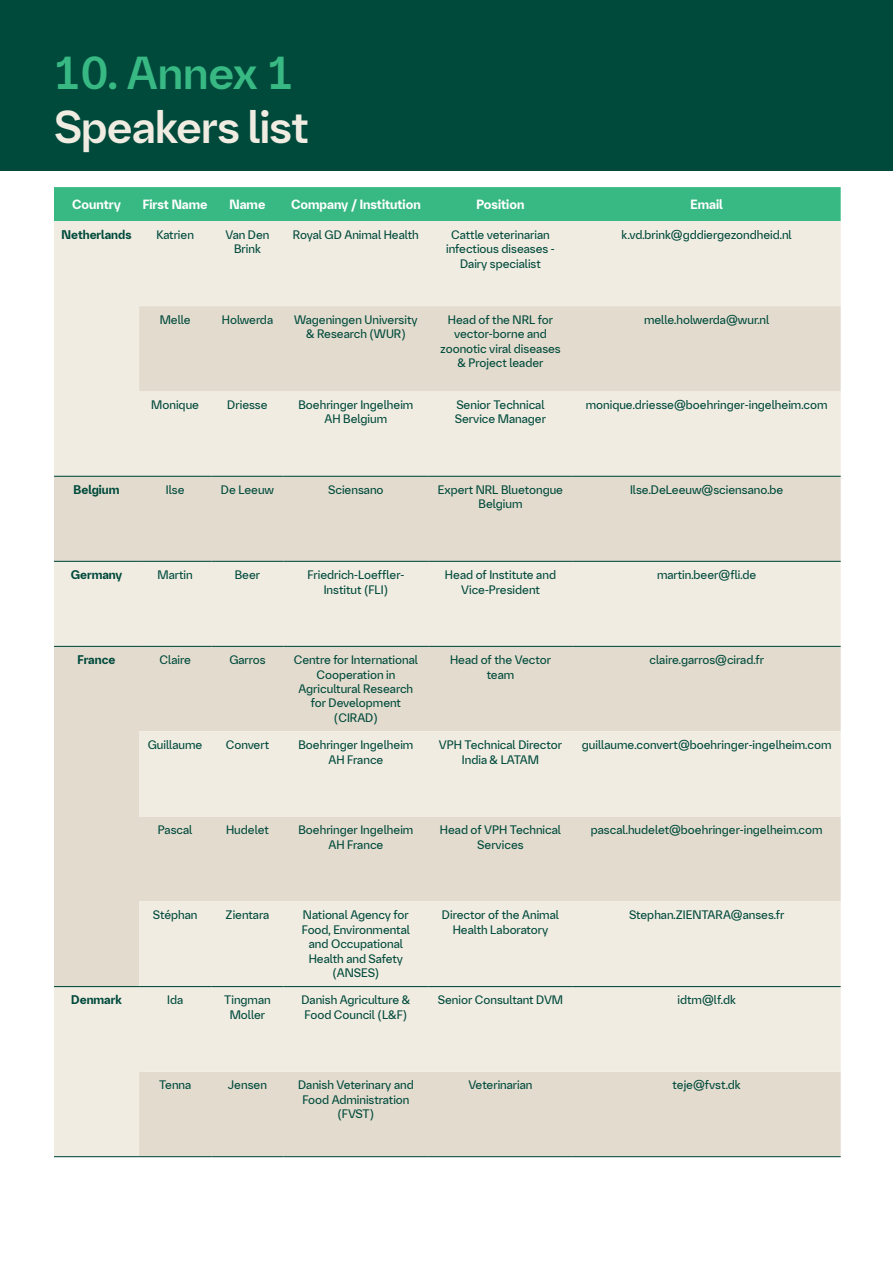
<style>
.page{position:relative;width:893px;height:1263px;background:#fff}
.page>*{position:absolute;margin:0;border:0;box-sizing:border-box;transform-origin:0 0}
.t1{font:500 45px "Boehringer Forward Head";letter-spacing:-.015em;color:#f1ece2}
.t2{font:500 45px "Boehringer Forward Head";color:#38b983}
.t3{font:700 12.75px "Boehringer Forward Head";color:#fff}
.t4{font:12px/14.4px "Boehringer Forward Head";color:#004a3c;text-align:center}
.t5{font:700 12px "Boehringer Forward Head";color:#004a3c}
</style>
<div class="page">
<div style="left:0;top:0;width:893px;height:170px;background:#004a3c"></div>
<div style="left:54px;top:187px;width:787px;height:34px;background:#38b983"></div>
<div style="left:54px;top:221px;width:787px;height:255px;background:#f1ece2"></div>
<div style="left:139px;top:306px;width:702px;height:85px;background:#e3dcce"></div>
<div style="left:54px;top:477px;width:787px;height:84px;background:#e3dcce"></div>
<svg style="left:54px;top:562px;width:787px;height:594px;background:#eae4d9"></svg>
<hr style="left:54px;top:476px;width:85px;height:1px;background:#004a3c">
<hr style="left:139px;top:476px;width:72px;height:1px;background:#004a3c">
<hr style="left:211px;top:476px;width:73px;height:1px;background:#004a3c">
<hr style="left:284px;top:476px;width:144px;height:1px;background:#004a3c">
<hr style="left:428px;top:476px;width:145px;height:1px;background:#004a3c">
<hr style="left:573px;top:476px;width:268px;height:1px;background:#004a3c">
<hr style="left:54px;top:561px;width:85px;height:1px;background:#004a3c">
<hr style="left:139px;top:561px;width:72px;height:1px;background:#004a3c">
<hr style="left:211px;top:561px;width:73px;height:1px;background:#004a3c">
<hr style="left:284px;top:561px;width:144px;height:1px;background:#004a3c">
<hr style="left:428px;top:561px;width:145px;height:1px;background:#004a3c">
<hr style="left:573px;top:561px;width:268px;height:1px;background:#004a3c">
<hr style="left:54px;top:646px;width:85px;height:1px;background:#004a3c">
<hr style="left:139px;top:646px;width:72px;height:1px;background:#004a3c">
<hr style="left:211px;top:646px;width:73px;height:1px;background:#004a3c">
<hr style="left:284px;top:646px;width:144px;height:1px;background:#004a3c">
<hr style="left:428px;top:646px;width:145px;height:1px;background:#004a3c">
<hr style="left:573px;top:646px;width:268px;height:1px;background:#004a3c">
<hr style="left:54px;top:1156px;width:85px;height:1px;background:#004a3c">
<hr style="left:139px;top:1156px;width:72px;height:1px;background:#004a3c">
<hr style="left:211px;top:1156px;width:73px;height:1px;background:#004a3c">
<hr style="left:284px;top:1156px;width:144px;height:1px;background:#004a3c">
<hr style="left:428px;top:1156px;width:145px;height:1px;background:#004a3c">
<hr style="left:573px;top:1156px;width:268px;height:1px;background:#004a3c">
<hr style="left:54px;top:986px;width:85px;height:1px;background:#004a3c">
<hr style="left:139px;top:986px;width:72px;height:1px;background:#004a3c">
<hr style="left:211px;top:986px;width:73px;height:1px;background:#004a3c">
<hr style="left:284px;top:986px;width:144px;height:1px;background:#004a3c">
<hr style="left:428px;top:986px;width:145px;height:1px;background:#004a3c">
<hr style="left:573px;top:986px;width:268px;height:1px;background:#004a3c">
<p class="t2" style="left:54px;top:44px;width:242px">10. Annex 1</p>
<p class="t1" style="left:54px;top:98px;width:256px">Speakers list</p>
<p class="t3" style="left:72px;top:196px;width:50px">Country</p>
<p class="t3" style="left:143px;top:196px;width:66px">First Name</p>
<p class="t3" style="left:230px;top:196px;width:37px">Name</p>
<p class="t3" style="left:291px;top:196px;width:131px">Company / Institution</p>
<p class="t3" style="left:477px;top:196px;width:49px">Position</p>
<p class="t3" style="left:691px;top:196px;width:34px">Email</p>
<p class="t5" style="left:62px;top:227px;width:71px">Netherlands</p>
<p class="t4" style="left:156px;top:227px;width:39px">Katrien</p>
<p class="t4" style="left:225px;top:227px;width:46px">Van Den<br>Brink</p>
<p class="t4" style="left:293px;top:227px;width:127px">Royal GD Animal Health</p>
<p class="t4" style="left:446px;top:227px;width:110px">Cattle veterinarian infectious diseases -<br>Dairy specialist</p>
<p class="t4" style="left:622px;top:227px;width:172px">k.vd.brink@gddiergezondheid.nl</p>
<p class="t4" style="left:160px;top:312px;width:33px">Melle</p>
<p class="t4" style="left:222px;top:312px;width:53px">Holwerda</p>
<p class="t4" style="left:294px;top:312px;width:125px">Wageningen University &amp; Research (WUR)</p>
<p class="t4" style="left:440px;top:312px;width:122px">Head of the NRL for vector-borne and zoonotic viral diseases &amp; Project leader</p>
<p class="t4" style="left:644px;top:312px;width:127px">melle.holwerda@wur.nl</p>
<p class="t4" style="left:151px;top:397px;width:49px">Monique</p>
<p class="t4" style="left:227px;top:397px;width:42px">Driesse</p>
<p class="t4" style="left:298px;top:397px;width:116px">Boehringer Ingelheim<br>AH Belgium</p>
<p class="t4" style="left:455px;top:397px;width:93px;text-align:left">Senior Technical<br>Service Manager</p>
<p class="t4" style="left:586px;top:397px;width:243px">monique.driesse@boehringer-ingelheim.com</p>
<p class="t5" style="left:74px;top:482px;width:47px">Belgium</p>
<p class="t4" style="left:166px;top:482px;width:20px">Ilse</p>
<p class="t4" style="left:221px;top:482px;width:55px">De Leeuw</p>
<p class="t4" style="left:328px;top:482px;width:57px">Sciensano</p>
<p class="t4" style="left:438px;top:482px;width:127px">Expert NRL Bluetongue<br>Belgium</p>
<p class="t4" style="left:630px;top:482px;width:155px">Ilse.DeLeeuw@sciensano.be</p>
<p class="t5" style="left:71px;top:567px;width:53px">Germany</p>
<p class="t4" style="left:158px;top:567px;width:37px">Martin</p>
<p class="t4" style="left:235px;top:567px;width:27px">Beer</p>
<p class="t4" style="left:307px;top:567px;width:99px">Friedrich-Loeffler-<br>Institut (FLI)</p>
<p class="t4" style="left:445px;top:567px;width:113px">Head of Institute and<br>Vice-President</p>
<p class="t4" style="left:657px;top:567px;width:101px">martin.beer@fli.de</p>
<p class="t5" style="left:78px;top:652px;width:39px">France</p>
<p class="t4" style="left:159px;top:652px;width:33px">Claire</p>
<p class="t4" style="left:229px;top:652px;width:38px">Garros</p>
<p class="t4" style="left:294px;top:652px;width:126px">Centre for International<br>Cooperation in<br>Agricultural Research for Development (CIRAD)</p>
<p class="t4" style="left:450px;top:652px;width:102px">Head of the Vector team</p>
<p class="t4" style="left:649px;top:652px;width:116px">claire.garros@cirad.fr</p>
<p class="t4" style="left:148px;top:738px;width:56px">Guillaume</p>
<p class="t4" style="left:226px;top:738px;width:45px">Convert</p>
<p class="t4" style="left:298px;top:738px;width:116px">Boehringer Ingelheim<br>AH France</p>
<p class="t4" style="left:439px;top:738px;width:125px">VPH Technical Director<br>India &amp; LATAM</p>
<p class="t4" style="left:582px;top:738px;width:251px">guillaume.convert@boehringer-ingelheim.com</p>
<p class="t4" style="left:158px;top:823px;width:36px">Pascal</p>
<p class="t4" style="left:226px;top:823px;width:44px">Hudelet</p>
<p class="t4" style="left:298px;top:823px;width:116px">Boehringer Ingelheim<br>AH France</p>
<p class="t4" style="left:440px;top:823px;width:123px">Head of VPH Technical<br>Services</p>
<p class="t4" style="left:591px;top:823px;width:233px">pascal.hudelet@boehringer-ingelheim.com</p>
<p class="t4" style="left:153px;top:908px;width:46px">Stéphan</p>
<p class="t4" style="left:226px;top:908px;width:45px">Zientara</p>
<p class="t4" style="left:302px;top:908px;width:110px">National Agency for<br>Food, Environmental and Occupational<br>Health and Safety (ANSES)</p>
<p class="t4" style="left:442px;top:908px;width:119px">Director of the Animal<br>Health Laboratory</p>
<p class="t4" style="left:629px;top:908px;width:157px">Stephan.ZIENTARA@anses.fr</p>
<p class="t5" style="left:71px;top:992px;width:52px">Denmark</p>
<p class="t4" style="left:167px;top:993px;width:18px">Ida</p>
<p class="t4" style="left:224px;top:993px;width:48px">Tingman<br>Moller</p>
<p class="t4" style="left:301px;top:993px;width:110px;text-align:left">Danish Agriculture &amp;<br>Food Council (L&amp;F)</p>
<p class="t4" style="left:438px;top:993px;width:127px">Senior Consultant DVM</p>
<p class="t4" style="left:678px;top:993px;width:60px">idtm@lf.dk</p>
<p class="t4" style="left:159px;top:1078px;width:34px">Tenna</p>
<p class="t4" style="left:228px;top:1078px;width:40px">Jensen</p>
<p class="t4" style="left:298px;top:1078px;width:117px">Danish Veterinary and<br>Food Administration (FVST)</p>
<p class="t4" style="left:468px;top:1078px;width:66px">Veterinarian</p>
<p class="t4" style="left:673px;top:1078px;width:70px">teje@fvst.dk</p>
</div>
